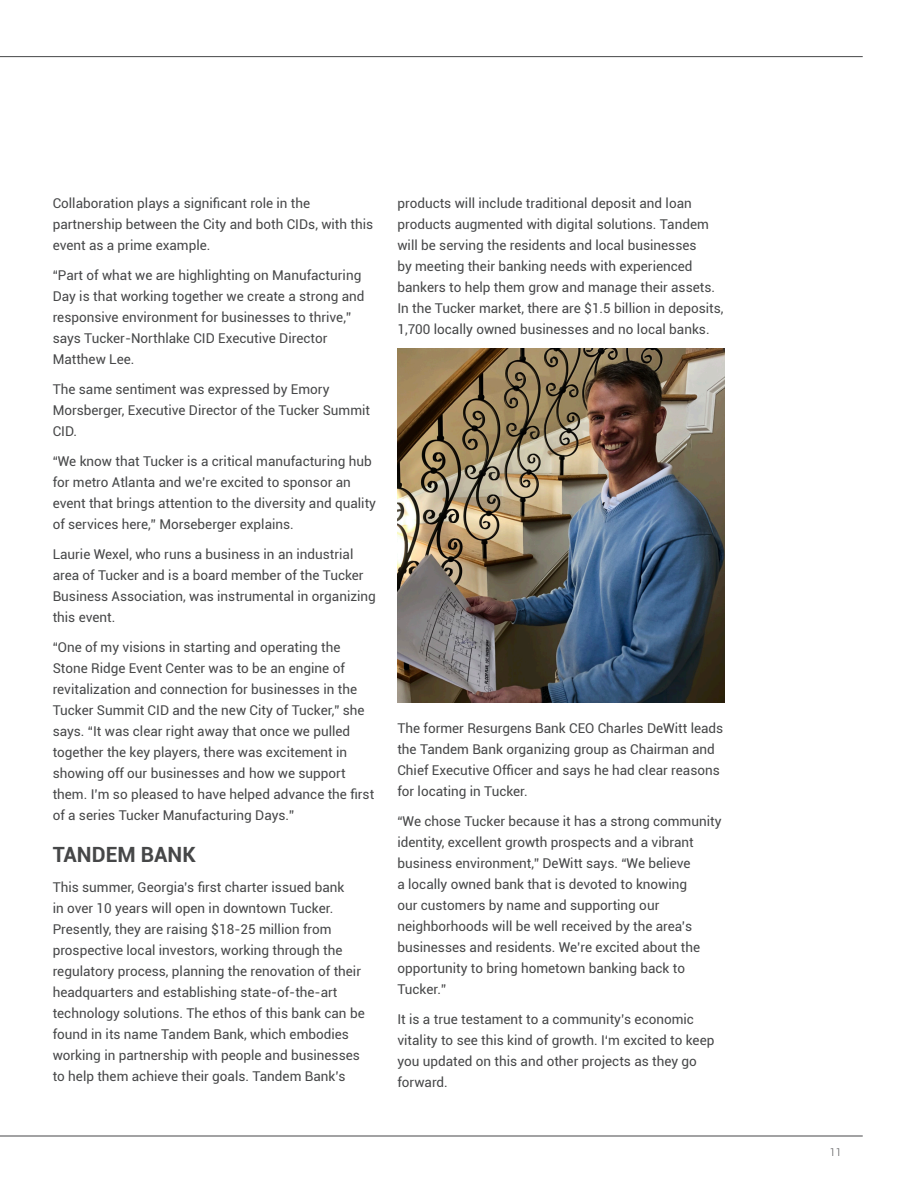
<style>
.page{position:relative;width:921px;height:1196px;background:#fff}
.page>*{position:absolute;margin:0;border:0;box-sizing:border-box;transform-origin:0 0}
.t1{font:700 21px "Roboto";color:#464748}
.t2{font:13.5px/21px "Roboto";color:#464748}
.t3{font:300 10.5px "Roboto";color:#464748}
</style>
<div class="page">
<hr style="left:0;top:56px;width:863px;height:1px;background:#464748">
<hr style="left:0;top:1136px;width:863px;height:1px;background:#464748">
<img style="left:397px;top:348px;width:327px;height:354px">
<p class="t2" style="left:53px;top:192px;width:322px">Collaboration plays a significant role in the partnership between the City and both CIDs, with this event as a prime example.</p>
<p class="t2" style="left:53px;top:264px;width:313px">“Part of what we are highlighting on Manufacturing Day is that working together we create a strong and responsive environment for businesses to thrive,” says Tucker-Northlake CID Executive Director Matthew Lee.</p>
<p class="t2" style="left:53px;top:378px;width:319px">The same sentiment was expressed by Emory<br>Morsberger, Executive Director of the Tucker Summit<br>CID.</p>
<p class="t2" style="left:53px;top:450px;width:325px">“We know that Tucker is a critical manufacturing hub for metro Atlanta and we’re excited to sponsor an event that brings attention to the diversity and quality of services here,” Morseberger explains.</p>
<p class="t2" style="left:53px;top:543px;width:325px">Laurie Wexel, who runs a business in an industrial area of Tucker and is a board member of the Tucker Business Association, was instrumental in organizing this event.</p>
<p class="t2" style="left:53px;top:636px;width:323px">“One of my visions in starting and operating the Stone Ridge Event Center was to be an engine of revitalization and connection for businesses in the Tucker Summit CID and the new City of Tucker,” she says. “It was clear right away that once we pulled together the key players, there was excitement in showing off our businesses and how we support them. I’m so pleased to have helped advance the first of a series Tucker Manufacturing Days.”</p>
<p class="t1" style="left:53px;top:840px;width:145px">TANDEM BANK</p>
<p class="t2" style="left:53px;top:876px;width:314px">This summer, Georgia’s first charter issued bank<br>in over 10 years will open in downtown Tucker.<br>Presently, they are raising $18-25 million from prospective local investors, working through the regulatory process, planning the renovation of their headquarters and establishing state-of-the-art technology solutions. The ethos of this bank can be found in its name Tandem Bank, which embodies working in partnership with people and businesses to help them achieve their goals. Tandem Bank’s</p>
<p class="t2" style="left:397px;top:192px;width:327px">products will include traditional deposit and loan products augmented with digital solutions. Tandem will be serving the residents and local businesses<br>by meeting their banking needs with experienced bankers to help them grow and manage their assets.<br>In the Tucker market, there are $1.5 billion in deposits, 1,700 locally owned businesses and no local banks.</p>
<p class="t2" style="left:397px;top:717px;width:327px">The former Resurgens Bank CEO Charles DeWitt leads the Tandem Bank organizing group as Chairman and Chief Executive Officer and says he had clear reasons for locating in Tucker.</p>
<p class="t2" style="left:397px;top:810px;width:326px">“We chose Tucker because it has a strong community identity, excellent growth prospects and a vibrant business environment,” DeWitt says. “We believe<br>a locally owned bank that is devoted to knowing<br>our customers by name and supporting our neighborhoods will be well received by the area’s businesses and residents. We’re excited about the opportunity to bring hometown banking back to Tucker.”</p>
<p class="t2" style="left:397px;top:1008px;width:318px">It is a true testament to a community’s economic vitality to see this kind of growth. I‘m excited to keep you updated on this and other projects as they go forward.</p>
<p class="t3" style="left:830px;top:1145px;width:13px">11</p>
</div>
